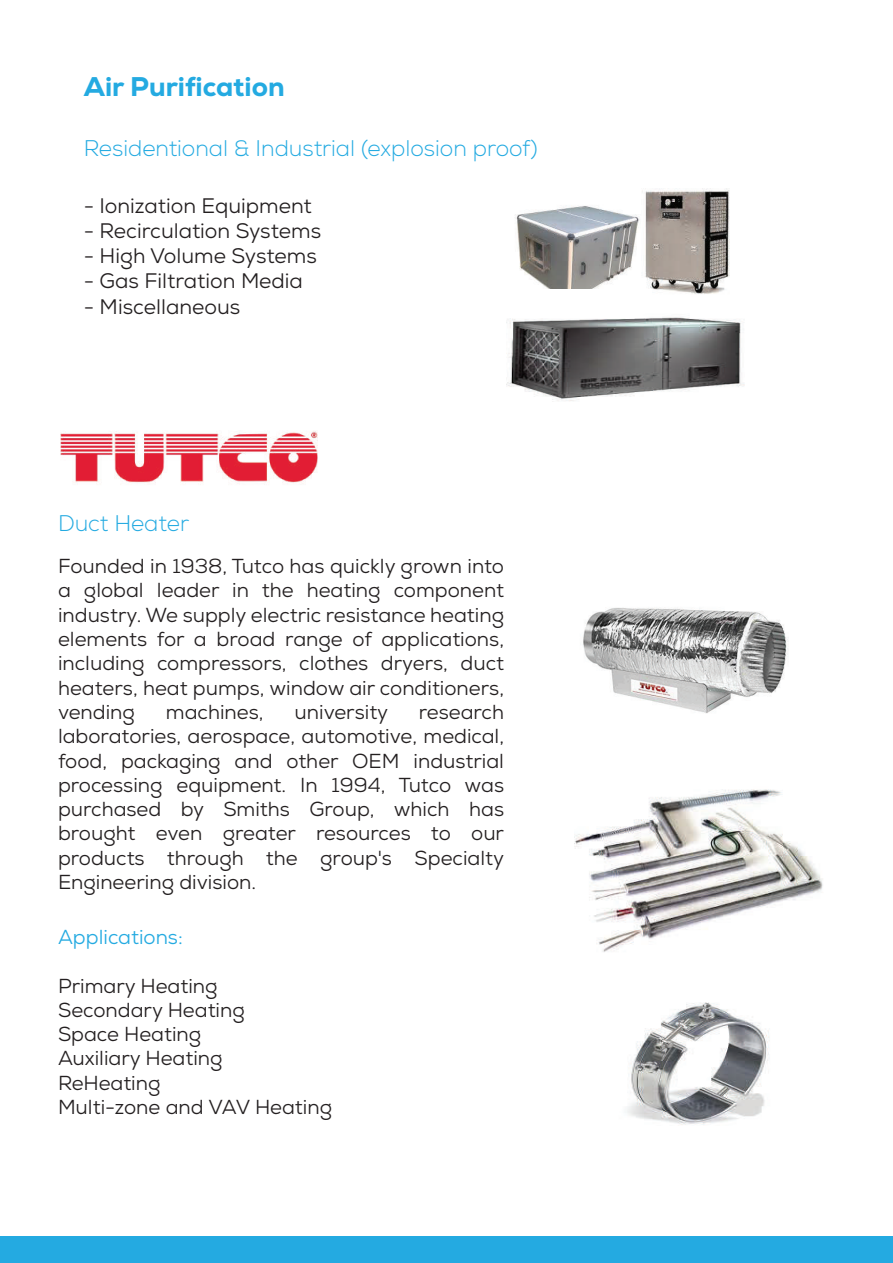
<style>
.page{position:relative;width:893px;height:1263px;background:#fff}
.page>*{position:absolute;margin:0;border:0;box-sizing:border-box;transform-origin:0 0}
.t1{font:800 27px "Nexa";color:#24aae1}
.t2{font:300 22.5px "Nexa";color:#24aae1}
.t3{font:21px "Nexa";color:#231f20}
.t4{font:20.25px/24.3px "Nexa";color:#231f20;text-align:justify}
.t5{font:20.25px "Nexa";color:#24aae1}
</style>
<div class="page">
<div style="left:0;top:1237px;width:893px;height:26px;background:#24aae1"></div>
<img style="left:515px;top:205px;width:125px;height:84px">
<img style="left:506px;top:317px;width:239px;height:84px">
<img style="left:642px;top:188px;width:88px;height:106px">
<img style="left:60px;top:431px;width:258px;height:54px">
<img style="left:627px;top:1002px;width:143px;height:123px">
<img style="left:583px;top:608px;width:206px;height:106px">
<img style="left:574px;top:789px;width:249px;height:163px">
<h1 class="t1" style="left:84px;top:70px;width:203px">Air Purification</h1>
<p class="t2" style="left:84px;top:135px;width:456px">Residentional &amp; Industrial (explosion proof)</p>
<p class="t3" style="left:84px;top:192px;width:230px">- Ionization Equipment</p>
<p class="t3" style="left:84px;top:217px;width:239px">- Recirculation Systems</p>
<p class="t3" style="left:84px;top:243px;width:235px">- High Volume Systems</p>
<p class="t3" style="left:84px;top:268px;width:221px">- Gas Filtration Media</p>
<p class="t3" style="left:84px;top:293px;width:158px">- Miscellaneous</p>
<p class="t2" style="left:58px;top:510px;width:133px">Duct Heater</p>
<p class="t4" style="left:58px;top:554px;width:448px">Founded in 1938, Tutco has quickly grown into a global leader in the heating component industry. We supply electric resistance heating elements for a broad range of applications, including compressors, clothes dryers, duct heaters, heat pumps, window air conditioners, vending</p>
<p class="t4" style="left:58px;top:700px;width:448px;text-indent:361px">research laboratories, aerospace, automotive, medical, food, packaging and other OEM industrial processing equipment. In 1994, Tutco was purchased by Smiths Group, which has brought even greater resources to our products through the group's Specialty Engineering division.</p>
<p class="t5" style="left:58px;top:924px;width:126px">Applications:</p>
<p class="t4" style="left:58px;top:973px;width:276px;text-align:left">Primary Heating<br>Secondary Heating<br>Space Heating<br>Auxiliary Heating<br>ReHeating<br>Multi-zone and VAV Heating</p>
<p class="t4" style="left:166px;top:700px;width:99px">machines,</p>
<p class="t4" style="left:295px;top:700px;width:95px">university</p>
</div>
